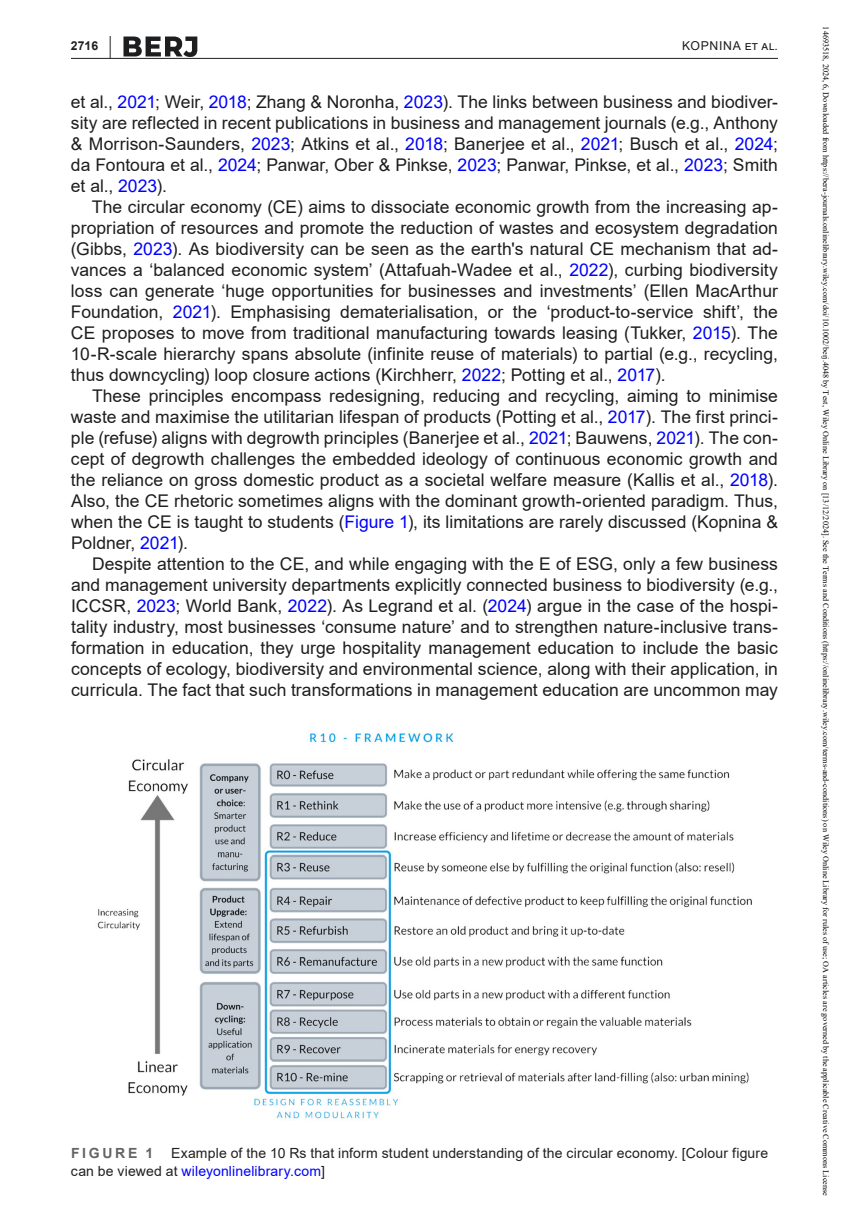
<style>
.page{position:relative;width:849px;height:1221px;background:#fff}
.page>*{position:absolute;margin:0;border:0;box-sizing:border-box;transform-origin:0 0}
.t1{font:17.5px/21px "Arial";color:#1d1e1f;text-align:justify}
.t2{font:14px/17.5px "Arial";letter-spacing:.01em;color:#231f20}
.t3{font:700 14px "Arial";letter-spacing:.19em;color:#636464}
.t4{font:12.25px "Arial";letter-spacing:.055em;color:#1d1e1f}
.t5{font:700 12.25px "Arial";color:#1d1e1f}
.t6{font:8.22px "Times New Roman";color:#000}
.s1{font-size:23.62px}
.s2{font-family:"Arial MT2"}
.s3{color:#00f}
.s4{color:#1d1e1f}
</style>
<div class="page">
<hr style="left:71px;top:58px;width:706px;height:1px;background:#1d1e1f">
<img style="left:123px;top:37px;width:74px;height:20px">
<img style="left:97px;top:733px;width:655px;height:386px">
<p class="t5" style="left:71px;top:37px;width:42px">2716 <span class="s1">|</span></p>
<p class="t4" style="left:682px;top:37px;width:97px">KOPNINA <span class="s2">et al</span>.</p>
<p class="t1" style="left:71px;top:91px;width:708px">et al., <span class="s3">2021</span>; Weir, <span class="s3">2018</span>; Zhang &amp; Noronha, <span class="s3">2023</span>). The links between business and biodiver&shy;sity are reflected in recent publications in business and management journals (e.g., Anthony &amp; Morrison-Saunders, <span class="s3">2023</span>; Atkins et al., <span class="s3">2018</span>; Banerjee et al., <span class="s3">2021</span>; Busch et al., <span class="s3">2024</span>; da Fontoura et al., <span class="s3">2024</span>; Panwar, Ober &amp; Pinkse, <span class="s3">2023</span>; Panwar, Pinkse, et al., <span class="s3">2023</span>; Smith et al., <span class="s3">2023</span>).</p>
<p class="t1" style="left:71px;top:196px;width:708px;text-indent:21px">The circular economy (CE) aims to dissociate economic growth from the increasing ap&shy;propriation of resources and promote the reduction of wastes and ecosystem degradation (Gibbs, <span class="s3">2023</span>). As biodiversity can be seen as the earth's natural CE mechanism that ad&shy;vances a ‘balanced economic system’ (Attafuah-Wadee et al., <span class="s3">2022</span>), curbing biodiversity loss can generate ‘huge opportunities for businesses and investments’ (Ellen MacArthur Foundation, <span class="s3">2021</span>). Emphasising dematerialisation, or the ‘product-to-service shift’, the CE proposes to move from traditional manufacturing towards leasing (Tukker, <span class="s3">2015</span>). The 10-R-scale hierarchy spans absolute (infinite reuse of materials) to partial (e.g., recycling, thus downcycling) loop closure actions (Kirchherr, <span class="s3">2022</span>; Potting et al., <span class="s3">2017</span>).</p>
<p class="t1" style="left:71px;top:385px;width:708px;text-indent:21px">These principles encompass redesigning, reducing and recycling, aiming to minimise waste and maximise the utilitarian lifespan of products (Potting et al., <span class="s3">2017</span>). The first princi&shy;ple (refuse) aligns with degrowth principles (Banerjee et al., <span class="s3">2021</span>; Bauwens, <span class="s3">2021</span>). The con&shy;cept of degrowth challenges the embedded ideology of continuous economic growth and the reliance on gross domestic product as a societal welfare measure (Kallis et al., <span class="s3">2018</span>).<br>Also, the CE rhetoric sometimes aligns with the dominant growth-oriented paradigm. Thus, when the CE is taught to students (<span class="s3">Figure 1</span>), its limitations are rarely discussed (Kopnina &amp; Poldner, <span class="s3">2021</span>).</p>
<p class="t1" style="left:71px;top:553px;width:708px;text-indent:21px">Despite attention to the CE, and while engaging with the E of ESG, only a few business and management university departments explicitly connected business to biodiversity (e.g., ICCSR, <span class="s3">2023</span>; World Bank, <span class="s3">2022</span>). As Legrand et al. (<span class="s3">2024</span>) argue in the case of the hospi&shy;tality industry, most businesses ‘consume nature’ and to strengthen nature-inclusive trans&shy;formation in education, they urge hospitality management education to include the basic concepts of ecology, biodiversity and environmental science, along with their application, in curricula. The fact that such transformations in management education are uncommon may</p>
<p class="t2" style="left:71px;top:1144px;width:698px;text-indent:100px">Example of the 10 Rs that inform student understanding of the circular economy. [Colour figure can be viewed at <span class="s3">wileyonlinelibrary.com</span><span class="s4">]</span></p>
<p class="t3" style="left:71px;top:1143px;width:83px">FIGURE 1</p>
<p class="t6" style="left:831px;top:26px;width:1170px;rotate:90deg">14693518, 2024, 6, Downloaded from https://bera-journals.onlinelibrary.wiley.com/doi/10.1002/berj.4048 by Test, Wiley Online Library on [13/12/2024]. See the Terms and Conditions (https://onlinelibrary.wiley.com/terms-and-conditions) on Wiley Online Library for rules of use; OA articles are governed by the applicable Creative Commons License</p>
</div>
